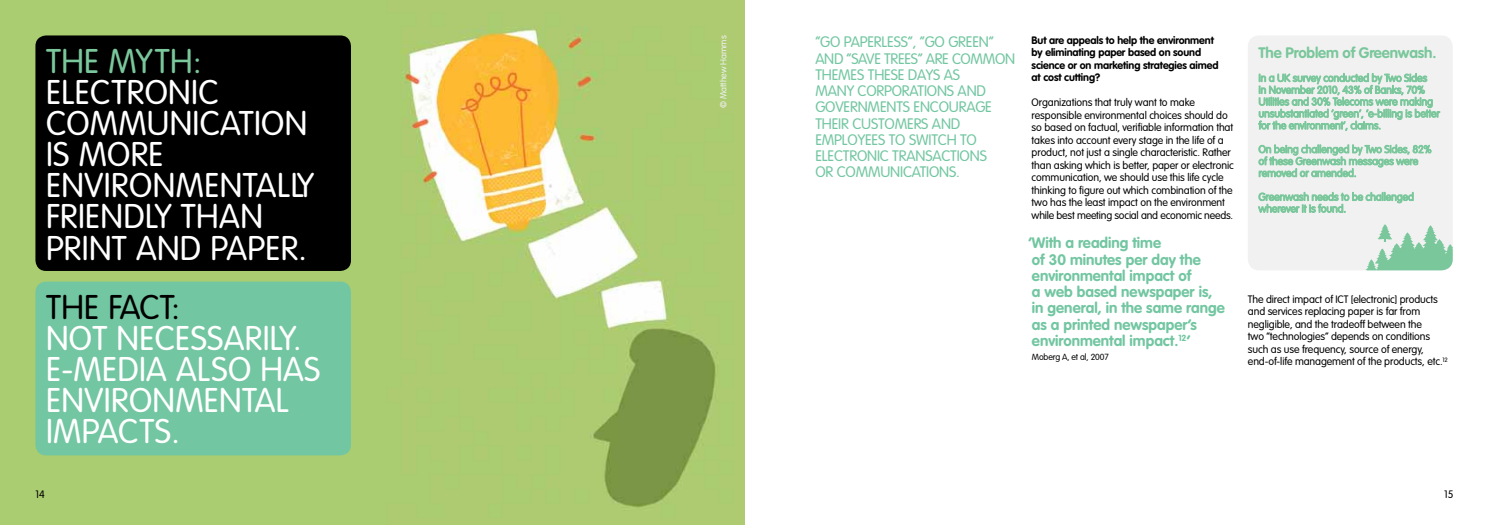
<style>
.page{position:relative;width:1489px;height:525px;background:#fff}
.page>*{position:absolute;margin:0;border:0;box-sizing:border-box;transform-origin:0 0}
.t1{font:300 33.75px/31.1px "VAG Rounded";letter-spacing:.01em;color:#fff}
.t2{font:300 33.75px "VAG Rounded";letter-spacing:.01em;color:#7ac79b}
.t3{font:300 33.75px "VAG Rounded";letter-spacing:.01em;color:#000}
.t4{font:300 15px/16.2px "VAG Rounded";letter-spacing:-.01em;color:#72c6a1}
.t5{font:700 15px/16.2px "VAG Rounded";color:#72c6a1}
.t6{font:700 15px "VAG Rounded";letter-spacing:-.01em;color:#7ac79b}
.t7{font:300 10.62px/12.5px "VAG Rounded";letter-spacing:-.01em;color:#000}
.t8{font:700 10.62px/12.5px "VAG Rounded";letter-spacing:-.01em;color:#000}
.t9{font:300 10.62px "VAG Rounded";letter-spacing:-.01em;color:#7ac79b}
.t10{font:300 8.75px "VAG Rounded";letter-spacing:-.015em;color:#000}
.t11{font:300 8.75px "VAG Rounded";letter-spacing:-.005em;color:#f1f1f2}
</style>
<div class="page">
<img style="left:0;top:0;width:744px;height:524px">
<div style="left:35px;top:35px;width:316px;height:236px;background:#000;border-radius:11px"></div>
<div style="left:35px;top:281px;width:316px;height:174px;background:#72c6a1;border-radius:11px"></div>
<div style="left:1247px;top:35px;width:205px;height:235px;background:#f1f1f2;border-radius:11px"></div>
<svg style="left:1258px;top:73px;width:181px;height:58px"></svg>
<svg style="left:1258px;top:144px;width:173px;height:33px"></svg>
<svg style="left:1258px;top:192px;width:194px;height:78px"></svg>
<h1 class="t2" style="left:46px;top:41px;width:157px">THE MYTH:</h1>
<h1 class="t1" style="left:46px;top:76px;width:262px">ELECTRONIC<br>COMMUNICATION<br>IS MORE<br>ENVIRONMENTALLY<br>FRIENDLY THAN<br>PRINT AN D PAPER.</h1>
<h1 class="t3" style="left:46px;top:287px;width:135px">THE FACT:</h1>
<h1 class="t1" style="left:46px;top:322px;width:194px">NOT NECESSARILY</h1>
<h1 class="t1" style="left:46px;top:322px;width:276px;text-indent:247px">.<br>E-MEDIA ALSO HAS<br>ENVIRONMENTAL<br>IMPACTS.</h1>
<p class="t11" style="left:718px;top:108px;width:74px;rotate:-90deg">© Matthew Hamms</p>
<h2 class="t4" style="left:815px;top:34px;width:180px">“Go pape rless”, “go gree n” and “save trees” are commo</h2>
<h2 class="t4" style="left:1005px;top:50px;width:12px">n</h2>
<h2 class="t4" style="left:815px;top:66px;width:10px">themes</h2>
<h2 class="t4" style="left:867px;top:66px;width:9px">these</h2>
<h2 class="t4" style="left:815px;top:66px;width:171px;text-indent:92px">days as many corporations and governments encou</h2>
<h2 class="t4" style="left:958px;top:99px;width:33px">rage</h2>
<h2 class="t4" style="left:815px;top:115px;width:47px">their custome</h2>
<h2 class="t4" style="left:815px;top:115px;width:145px;text-indent:98px">rs and employees to switch</h2>
<h2 class="t4" style="left:815px;top:131px;width:172px;text-indent:145px">to electronic transactions or commu</h2>
<h2 class="t4" style="left:890px;top:164px;width:71px">nications.</h2>
<p class="t8" style="left:1031px;top:34px;width:188px">But are appeals to help the environment by eliminating paper based on sound science or on marketing strategies aimed at cost cutting?</p>
<p class="t7" style="left:1031px;top:96px;width:204px">Organizations that truly want to make responsible environmental choices should do so based on factual, verifiable information that takes into account every stage in the life of a product, not just a single characteristic. Rather than asking which is better, paper or electronic communication, we should use this life cycle thinking to figure out which combination of the two has the least impact on the environment while best meeting social and economic needs.</p>
<h2 class="t5" style="left:1028px;top:235px;width:198px">‘With a reading time<br>of 30 minutes per day the environmental impact of<br>a web based newspaper is,<br>in general, in the same range as a printed newspaper’s environmental impact.<sup>12</sup>’</h2>
<p class="t10" style="left:1031px;top:352px;width:78px">Moberg A, et al, 2007</p>
<h2 class="t6" style="left:1258px;top:44px;width:179px">The Problem of Greenwash.</h2>
<p class="t9" style="left:1258px;top:190px;width:157px">Greenwash needs to be challenged</p>
<p class="t7" style="left:1247px;top:293px;width:201px">The direct impact of ICT [electronic] products and services replacing paper is far from negligible, and the tradeoff between the<br>two “technologies” depends on conditions such as use frequency, source of energy, end-of-life management of the products, etc.<sup>12</sup></p>
<p class="t7" style="left:35px;top:487px;width:11px">14</p>
<p class="t7" style="left:1443px;top:487px;width:11px">15</p>
</div>
